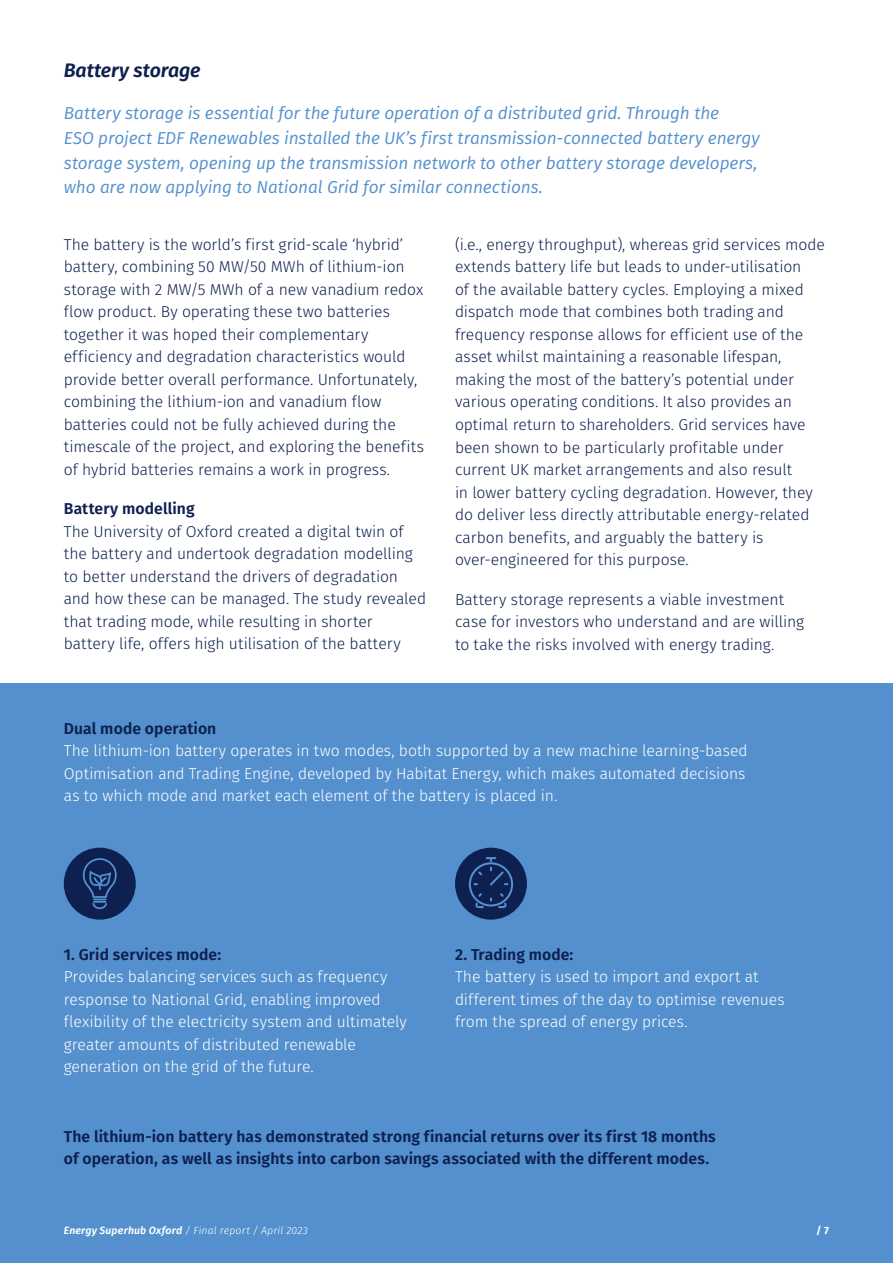
<style>
.page{position:relative;width:893px;height:1263px;background:#fff}
.page>*{position:absolute;margin:0;border:0;box-sizing:border-box;transform-origin:0 0}
.t1{font:italic 600 19.5px "Fira Sans";letter-spacing:-.005em;color:#0e2050}
.t2{font:italic 17.25px/24.8px "Fira Sans";letter-spacing:-.01em;color:#5390cd}
.t3{font:300 15.75px/22.5px "Fira Sans";letter-spacing:-.005em;color:#0e2050}
.t4{font:300 15.75px/22.5px "Fira Sans";letter-spacing:-.005em;color:#fff}
.t5{font:600 15.75px/22.5px "Fira Sans";letter-spacing:.005em;color:#0e2050}
.t6{font:italic 300 10.5px "Fira Sans";letter-spacing:.015em;color:#fff}
.t7{font:700 10.5px "Fira Sans";color:#fff}
.s1{font-weight:600}
</style>
<div class="page">
<div style="left:0;top:683px;width:893px;height:580px;background:#5390cd"></div>
<div style="left:64px;top:848px;width:72px;height:72px;background:#0e2050;border-radius:50%"></div>
<div style="left:455px;top:848px;width:72px;height:72px;background:#0e2050;border-radius:50%"></div>
<svg style="left:83px;top:858px;width:34px;height:51px"></svg>
<svg style="left:469px;top:857px;width:44px;height:51px"></svg>
<p class="t1" style="left:64px;top:54px;width:138px">Battery storage</p>
<p class="t2" style="left:64px;top:100px;width:697px">Battery storage is essential for the future operation of a distributed grid. Through the<br>ESO project EDF Renewables installed the UK’s first transmission-connected battery energy storage system, opening up the transmission network to other battery storage developers, who are now applying to National Grid for similar connections.</p>
<p class="t3" style="left:64px;top:233px;width:362px">The battery is the world’s first grid-scale ‘hybrid’ battery, combining 50 MW/50 MWh of lithium-ion storage with 2 MW/5 MWh of a new vanadium redox flow product. By operating these two batteries together it was hoped their complementary efficiency and degradation characteristics would provide better overall performance. Unfortunately, combining the lithium-ion and vanadium flow batteries could not be fully achieved during the timescale of the project, and exploring the benefits of hybrid batteries remains a work in progress.</p>
<p class="t5" style="left:64px;top:497px;width:132px">Battery modelling</p>
<p class="t3" style="left:64px;top:520px;width:364px">The University of Oxford created a digital twin of the battery and undertook degradation modelling to better understand the drivers of degradation and how these can be managed. The study revealed that trading mode, while resulting in shorter battery life, offers high utilisation of the battery</p>
<p class="t3" style="left:455px;top:233px;width:371px">(i.e., energy throughput), whereas grid services mode extends battery life but leads to under-utilisation<br>of the available battery cycles. Employing a mixed dispatch mode that combines both trading and frequency response allows for efficient use of the asset whilst maintaining a reasonable lifespan, making the most of the battery’s potential under various operating conditions. It also provides an optimal return to shareholders. Grid services have been shown to be particularly profitable under current UK market arrangements and also result<br>in lower battery cycling degradation. However, they do deliver less directly attributable energy-related carbon benefits, and arguably the battery is over-engineered for this purpose.</p>
<p class="t3" style="left:455px;top:588px;width:351px">Battery storage represents a viable investment case for investors who understand and are willing to take the risks involved with energy trading.</p>
<p class="t5" style="left:64px;top:716px;width:154px">Dual mode operation</p>
<p class="t4" style="left:64px;top:739px;width:685px">The lithium-ion battery operates in two modes, both supported by a new machine learning-based<br>Optimisation and Trading Engine, developed by Habitat Energy, which makes automated decisions as to which mode and market each element of the battery is placed in.</p>
<p class="t5" style="left:64px;top:942px;width:159px">1. Grid services mode:</p>
<p class="t4" style="left:64px;top:965px;width:345px">Provides balancing services such as frequency response to National Grid, enabling improved flexibility of the electricity system and ultimately greater amounts of distributed renewable generation on the grid of the future.</p>
<p class="t5" style="left:455px;top:942px;width:120px">2. Trading mode:</p>
<p class="t4" style="left:455px;top:965px;width:331px">The battery is used to import and export at different times of the day to optimise revenues from the spread of energy prices.</p>
<p class="t5" style="left:64px;top:1124px;width:653px">The lithium-ion battery has demonstrated strong financial returns over its first 18 months of operation, as well as insights into carbon savings associated with the different modes.</p>
<p class="t6" style="left:64px;top:1223px;width:246px"><span class="s1">Energy Superhub Oxford</span> / Final report / April 2023</p>
<p class="t7" style="left:816px;top:1221px;width:15px">/ 7</p>
</div>
